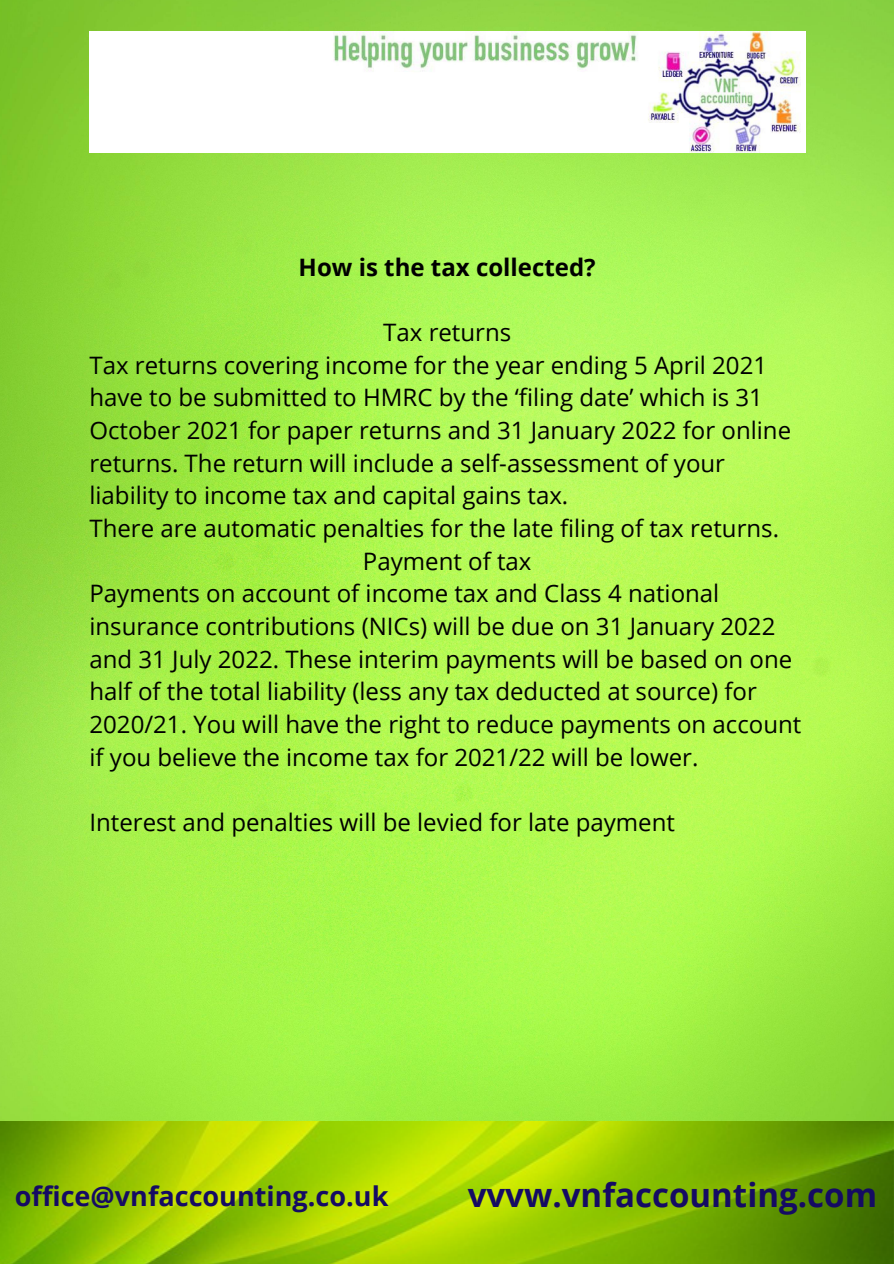
<style>
.page{position:relative;width:894px;height:1264px;background:#fff}
.page>*{position:absolute;margin:0;border:0;box-sizing:border-box;transform-origin:0 0}
.t1{font:700 33px "Open Sans";color:#150b63}
.t2{font:700 27px "Open Sans";color:#150b63}
.t3{font:24px/32.7px "Open Sans";color:#000}
.t4{font:700 24px "Open Sans";color:#000}
</style>
<div class="page">
<img style="left:0;top:0;width:893px;height:1121px">
<img style="left:0;top:1121px;width:893px;height:142px">
<img style="left:89px;top:32px;width:715px;height:120px">
<p class="t4" style="left:298px;top:250px;width:298px">How is the tax collected?</p>
<p class="t3" style="left:383px;top:315px;width:129px">Tax returns</p>
<p class="t3" style="left:89px;top:348px;width:703px">Tax returns covering income for the year ending 5 April 2021 have to be submitted to HMRC by the ‘filing date’ which is 31<br>October 2021 for paper returns and 31 January 2022 for online returns. The return will include a self-assessment of your liability to income tax and capital gains tax.</p>
<p class="t3" style="left:89px;top:511px;width:691px">There are automatic penalties for the late filing of tax returns.</p>
<p class="t3" style="left:363px;top:544px;width:170px">Payment of tax</p>
<p class="t3" style="left:89px;top:576px;width:713px">Payments on account of income tax and Class 4 national insurance contributions (NICs) will be due on 31 January 2022 and 31 July 2022. These interim payments will be based on one half of the total liability (less any tax deducted at source) for 2020/21. You will have the right to reduce payments on account if you believe the income tax for 2021/22 will be lower.</p>
<p class="t3" style="left:89px;top:805px;width:587px">Interest and penalties will be levied for late payment</p>
<p class="t2" style="left:15px;top:1177px;width:375px">office@vnfaccounting.co.uk</p>
<p class="t1" style="left:467px;top:1171px;width:411px">vvvw.vnfaccounting.com</p>
</div>
